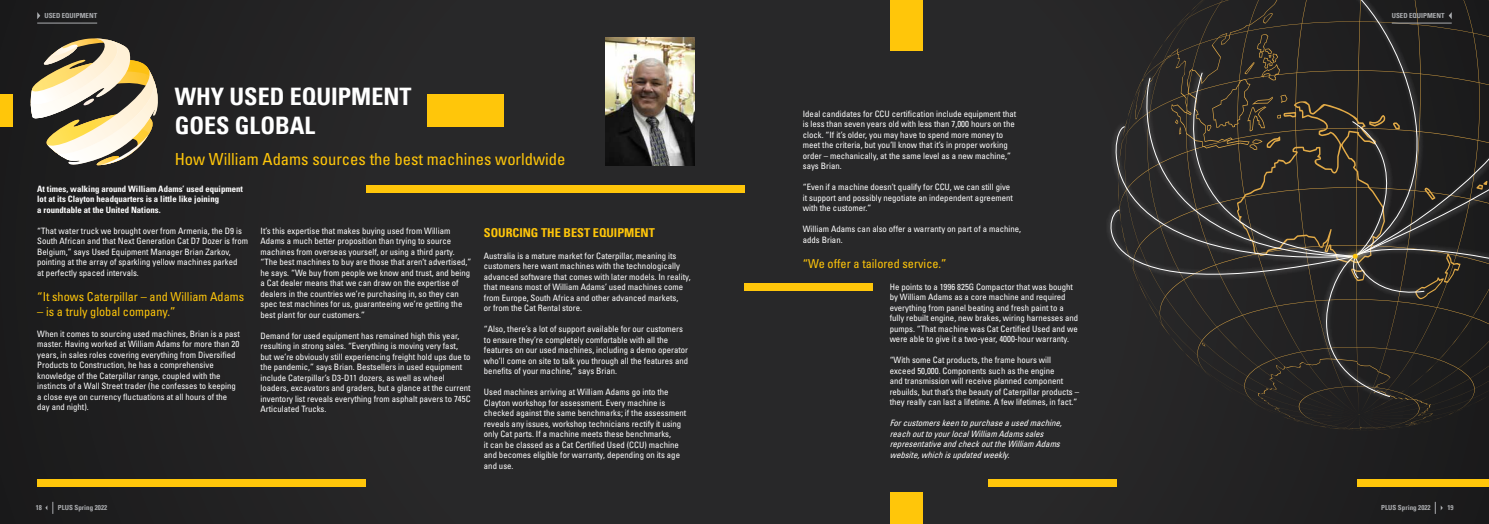
<style>
.page{position:relative;width:1489px;height:524px;background:#fff}
.page>*{position:absolute;margin:0;border:0;box-sizing:border-box;transform-origin:0 0}
.t1{font:700 condensed 24.06px/28.9px "Univers LT";color:#fff}
.t2{font:condensed 16.62px "Univers LT Std";color:#ffc60a}
.t3{font:condensed 12.25px "Univers LT Std";color:#ffc60a}
.t4{font:700 condensed 12.25px "Univers LT";color:#ffc60a}
.t5{font:condensed 8.75px/10.5px "Univers LT Std";color:#fff}
.t6{font:italic condensed 8.75px/10.5px "Univers LT Std";color:#fff}
.t7{font:700 condensed 8.75px/10.5px "Univers LT Std";color:#fff}
.t8{font:700 condensed 7px "Univers LT";color:#abadb0}
</style>
<div class="page">
<div style="left:0;top:0;width:1488px;height:523px;background:#282829"></div>
<div style="left:0;top:94px;width:12px;height:32px;background:#ffc60a"></div>
<div style="left:427px;top:94px;width:77px;height:32px;background:#ffc60a"></div>
<svg style="left:37px;top:12px;width:3px;height:7px"></svg>
<hr style="left:37px;top:23px;width:60px;height:1px;background:#abadb0">
<div style="left:890px;top:0;width:32px;height:51px;background:#ffc60a"></div>
<div style="left:890px;top:492px;width:32px;height:31px;background:#ffc60a"></div>
<svg style="left:1305px;top:0;width:179px;height:31px"></svg>
<svg style="left:1108px;top:34px;width:380px;height:397px"></svg>
<svg style="left:1448px;top:12px;width:3px;height:7px"></svg>
<hr style="left:1391px;top:23px;width:60px;height:1px;background:#abadb0">
<svg style="left:1434px;top:501px;width:8px;height:12px"></svg>
<svg style="left:29px;top:38px;width:129px;height:128px"></svg>
<div style="left:37px;top:478px;width:329px;height:8px;background:#ffc60a"></div>
<div style="left:366px;top:185px;width:378px;height:8px;background:#ffc60a"></div>
<div style="left:744px;top:283px;width:128px;height:8px;background:#ffc60a"></div>
<div style="left:988px;top:478px;width:128px;height:8px;background:#ffc60a"></div>
<div style="left:1357px;top:478px;width:131px;height:8px;background:#ffc60a"></div>
<img style="left:605px;top:37px;width:89px;height:128px">
<p class="t8" style="left:44px;top:11px;width:54px">USED EQUIPMENT</p>
<p class="t8" style="left:1391px;top:11px;width:54px">USED EQUIPMENT</p>
<h1 class="t1" style="left:175px;top:82px;width:238px">WHY USED EQUIPMENT<br>GOES GLOBAL</h1>
<h2 class="t2" style="left:175px;top:149px;width:392px">How William Adams sources the best machines worldwide</h2>
<p class="t7" style="left:37px;top:183px;width:207px">At times, walking around William Adams’ used equipment lot at its Clayton headquarters is a little like joining<br>a roundtable at the United Nations.</p>
<p class="t5" style="left:37px;top:225px;width:212px">“That water truck we brought over from Armenia, the D9 is South African and that Next Generation Cat D7 Dozer is from Belgium,” says Used Equipment Manager Brian Zarkov, pointing at the array of sparkling yellow machines parked<br>at perfectly spaced intervals.</p>
<h3 class="t3" style="left:37px;top:289px;width:208px">“It shows Caterpillar – and William Adams</h3>
<h3 class="t3" style="left:37px;top:303px;width:140px">– is a truly global company.”</h3>
<p class="t5" style="left:37px;top:328px;width:204px">When it comes to sourcing used machines, Brian is a past master. Having worked at William Adams for more than 20 years, in sales roles covering everything from Diversified Products to Construction, he has a comprehensive knowledge of the Caterpillar range, coupled with the instincts of a Wall Street trader (he confesses to keeping a close eye on currency fluctuations at all hours of the day and night).</p>
<p class="t5" style="left:260px;top:225px;width:212px">It’s this expertise that makes buying used from William Adams a much better proposition than trying to source machines from overseas yourself, or using a third party. “The best machines to buy are those that aren’t advertised,” he says. “We buy from people we know and trust, and being a Cat dealer means that we can draw on the expertise of dealers in the countries we’re purchasing in, so they can spec test machines for us, guaranteeing we’re getting the best plant for our customers.”</p>
<p class="t5" style="left:260px;top:330px;width:211px">Demand for used equipment has remained high this year, resulting in strong sales. “Everything is moving very fast, but we’re obviously still experiencing freight hold ups due to the pandemic,” says Brian. Bestsellers in used equipment include Caterpillar’s D3-D11 dozers, as well as wheel loaders, excavators and graders, but a glance at the current inventory list reveals everything from asphalt pavers to 745C Articulated Trucks.</p>
<h3 class="t4" style="left:484px;top:225px;width:172px">SOURCING THE BEST EQUIPMENT</h3>
<p class="t5" style="left:484px;top:250px;width:208px">Australia is a mature market for Caterpillar, meaning its customers here want machines with the technologically advanced software that comes with later models. In reality, that means most of William Adams’ used machines come from Europe, South Africa and other advanced markets,<br>or from the Cat Rental store.</p>
<p class="t5" style="left:484px;top:323px;width:206px">“Also, there’s a lot of support available for our customers to ensure they’re completely comfortable with all the features on our used machines, including a demo operator who’ll come on site to talk you through all the features and benefits of your machine,” says Brian.</p>
<p class="t5" style="left:484px;top:386px;width:204px">Used machines arriving at William Adams go into the Clayton workshop for assessment. Every machine is checked against the same benchmarks; if the assessment reveals any issues, workshop technicians rectify it using only Cat parts. If a machine meets these benchmarks,<br>it can be classed as a Cat Certified Used (CCU) machine and becomes eligible for warranty, depending on its age and use.</p>
<p class="t5" style="left:802px;top:108px;width:215px">Ideal candidates for CCU certification include equipment that is less than seven years old with less than 7,000 hours on the clock. “If it’s older, you may have to spend more money to meet the criteria, but you’ll know that it’s in proper working order – mechanically, at the same level as a new machine,” says Brian.</p>
<p class="t5" style="left:802px;top:181px;width:211px">“Even if a machine doesn’t qualify for CCU, we can still give it support and possibly negotiate an independent agreement with the customer.”</p>
<p class="t5" style="left:802px;top:223px;width:220px">William Adams can also offer a warranty on part of a machine, adds Brian.</p>
<h3 class="t3" style="left:802px;top:255px;width:145px">“We offer a tailored service.”</h3>
<p class="t5" style="left:889px;top:281px;width:190px">He points to a 1996 825G Compactor that was bought by William Adams as a core machine and required everything from panel beating and fresh paint to a fully rebuilt engine, new brakes, wiring harnesses and pumps. “That machine was Cat Certified Used and we were able to give it a two-year, 4000-hour warranty.</p>
<p class="t5" style="left:889px;top:354px;width:191px">“With some Cat products, the frame hours will<br>exceed 50,000. Components such as the engine<br>and transmission will receive planned component rebuilds, but that’s the beauty of Caterpillar products – they really can last a lifetime. A few lifetimes, in fact.”</p>
<p class="t6" style="left:889px;top:417px;width:176px">Forcustomerskeentopurchaseausedmachine, reachouttoyourlocalWilliam Adamssales representativeandcheckouttheWilliam Adams website,whichisupdatedweekly.</p>
<p class="t8" style="left:58px;top:503px;width:51px">PLUS Spring 2022</p>
<p class="t8" style="left:1381px;top:503px;width:51px">PLUS Spring 2022</p>
<p class="t8" style="left:36px;top:503px;width:8px">18</p>
<p class="t8" style="left:1447px;top:503px;width:8px">19</p>
</div>
